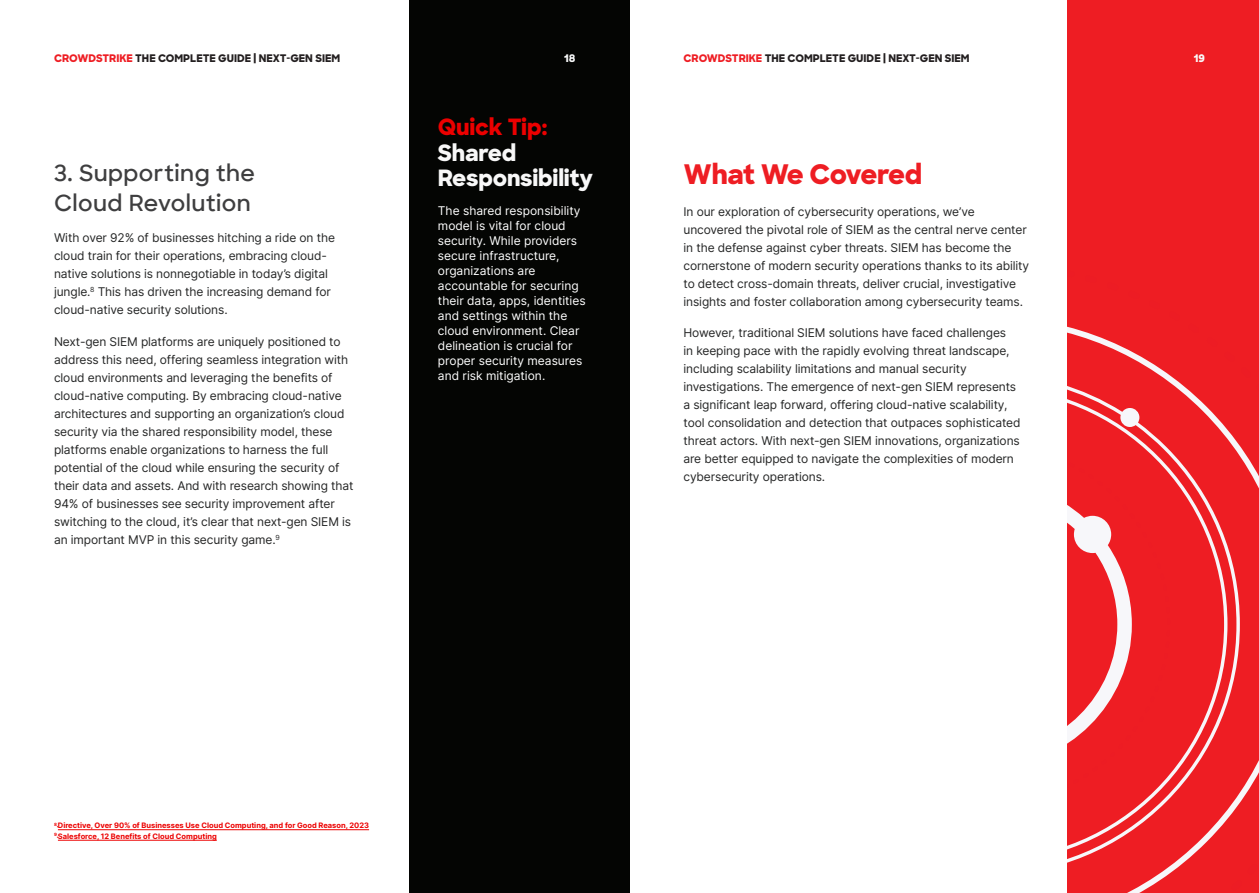
<style>
.page{position:relative;width:1259px;height:893px;background:#fff}
.page>*{position:absolute;margin:0;border:0;box-sizing:border-box;transform-origin:0 0}
.t1{font:700 expanded 27px "Crowdstrike Sharp Sans";letter-spacing:-.025em;color:#ee1d23}
.t2{font:600 22.5px/30px "Crowdstrike Sharp Sans";letter-spacing:.02em;color:#3e3e3f}
.t3{font:700 expanded 22.5px/25.5px "Crowdstrike Sharp Sans";letter-spacing:-.01em;color:#f8f8f8}
.t4{font:12px/18px "Inter";letter-spacing:-.01em;color:#252626}
.t5{font:12px/15px "Inter";color:#fff}
.t6{font:700 expanded 10.5px "Crowdstrike Sharp Sans";color:#231f20}
.t7{font:700 expanded 10.5px "Crowdstrike Sharp Sans";color:#f9fafa}
.t8{font:700 7.5px "Inter";color:#ec0000}
.s1{color:#ee1d23}
.s2{color:#ec0000}
</style>
<div class="page">
<div style="left:1067px;top:0;width:192px;height:893px;background:#ee1d23"></div>
<svg style="left:1067px;top:326px;width:192px;height:567px"></svg>
<svg style="left:1067px;top:443px;width:103px;height:362px"></svg>
<div style="left:409px;top:0;width:220px;height:893px;background:#040503"></div>
<hr style="left:58px;top:829px;width:311px;height:1px;background:#ec0000">
<hr style="left:58px;top:840px;width:159px;height:1px;background:#ec0000">
<p class="t6" style="left:54px;top:50px;width:288px"><span class="s1">CROWDSTRIKE</span> THE COMPLETE GUIDE | NEXT-GEN SIEM</p>
<p class="t7" style="left:564px;top:50px;width:13px">18</p>
<p class="t6" style="left:683px;top:50px;width:288px"><span class="s1">CROWDSTRIKE</span> THE COMPLETE GUIDE | NEXT-GEN SIEM</p>
<p class="t7" style="left:1193px;top:50px;width:13px">19</p>
<p class="t2" style="left:54px;top:157px;width:202px">3. Supporting the<br>Cloud Revolution</p>
<p class="t4" style="left:54px;top:229px;width:282px">With over 92% of businesses hitching a ride on the cloud train for their operations, embracing cloud&shy;native solutions is nonnegotiable in today’s digital jungle.<sup>8</sup> This has driven the increasing demand for cloud-native security solutions.</p>
<p class="t4" style="left:54px;top:332px;width:301px">Next-gen SIEM platforms are uniquely positioned to address this need, offering seamless integration with cloud environments and leveraging the benefits of cloud-native computing. By embracing cloud-native architectures and supporting an organization’s cloud security via the shared responsibility model, these platforms enable organizations to harness the full potential of the cloud while ensuring the security of their data and assets. And with research showing that 94% of businesses see security improvement after switching to the cloud, it’s clear that next-gen SIEM is an important MVP in this security game.<sup>9</sup></p>
<p class="t3" style="left:438px;top:113px;width:156px"><span class="s2">Quick Tip:<br></span>Shared<br>Responsibility</p>
<p class="t5" style="left:438px;top:202px;width:149px">The shared responsibility model is vital for cloud security. While providers secure infrastructure, organizations are accountable for securing their data, apps, identities and settings within the cloud environment. Clear delineation is crucial for proper security measures and risk mitigation.</p>
<p class="t1" style="left:683px;top:154px;width:240px">What We Covered</p>
<p class="t4" style="left:683px;top:202px;width:347px">In our exploration of cybersecurity operations, we’ve uncovered the pivotal role of SIEM as the central nerve center in the defense against cyber threats. SIEM has become the cornerstone of modern security operations thanks to its ability to detect cross-domain threats, deliver crucial, investigative insights and foster collaboration among cybersecurity teams.</p>
<p class="t4" style="left:683px;top:324px;width:338px">However, traditional SIEM solutions have faced challenges<br>in keeping pace with the rapidly evolving threat landscape, including scalability limitations and manual security investigations. The emergence of next-gen SIEM represents a significant leap forward, offering cloud-native scalability, tool consolidation and detection that outpaces sophisticated threat actors. With next-gen SIEM innovations, organizations are better equipped to navigate the complexities of modern cybersecurity operations.</p>
<p class="t8" style="left:54px;top:820px;width:316px"><sup>8</sup> Directive, Over 90% of Businesses Use Cloud Computing, and for Good Reason, 2023</p>
<p class="t8" style="left:54px;top:831px;width:164px"><sup>9</sup> Salesforce, 12 Benefits of Cloud Computing</p>
</div>
